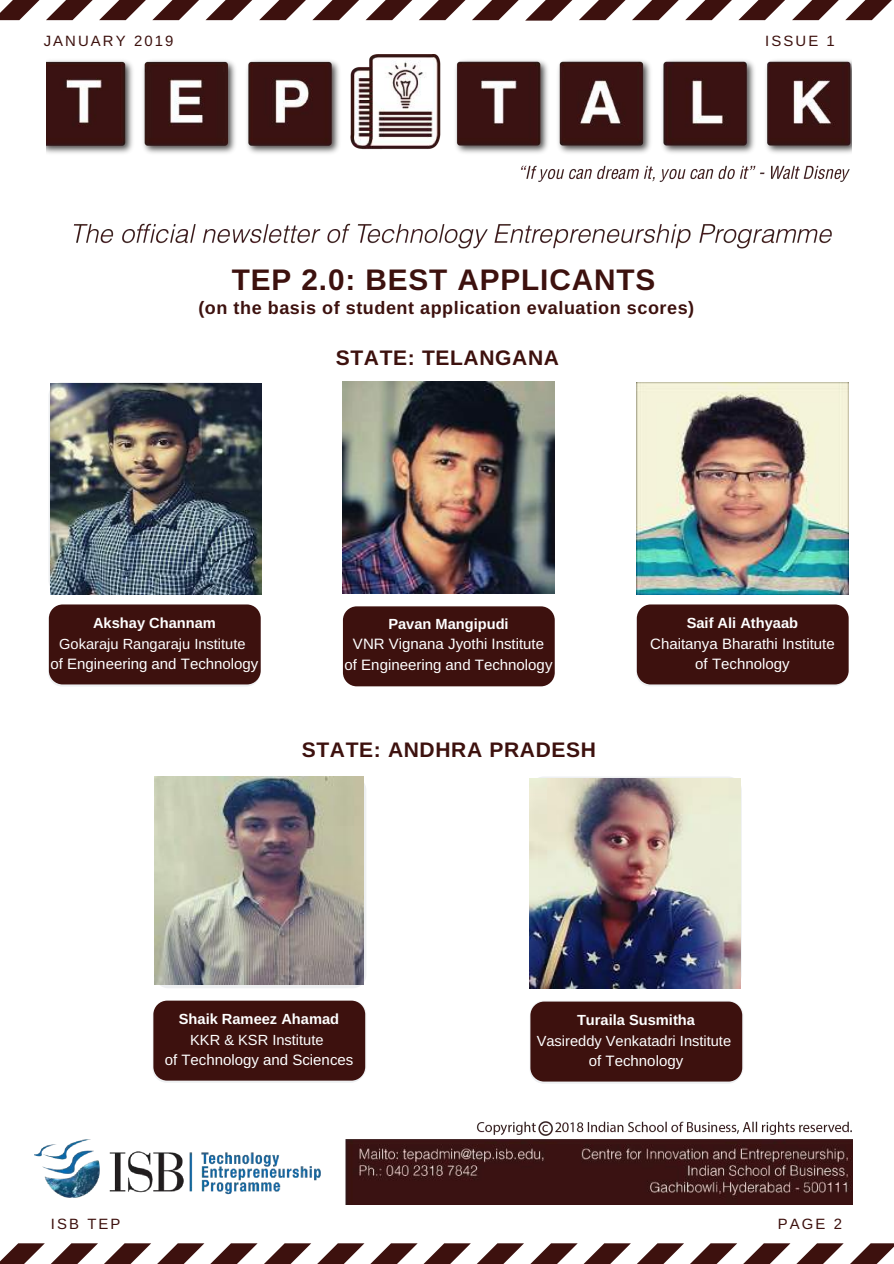
<style>
.page{position:relative;width:894px;height:1264px;background:#fff}
.page>*{position:absolute;margin:0;border:0;box-sizing:border-box;transform-origin:0 0}
.t1{font:700 29.7px "Arimo";letter-spacing:.03em;color:#3d110e}
.t2{font:700 21px "Arimo";letter-spacing:.03em;color:#3d110e}
.t3{font:700 18px "Arimo";letter-spacing:.03em;color:#3d110e}
.t4{font:15px/20.2px "Arimo";color:#fff;text-align:center}
.t5{font:14.85px "Arimo";letter-spacing:.14em;color:#3d110e}
.t6{font:700 14.7px "Arimo";color:#fff}
.t7{font:14.7px "Arimo";color:#fff}
</style>
<div class="page">
<svg style="left:0;top:0;width:892px;height:21px"></svg>
<svg style="left:0;top:1243px;width:893px;height:20px"></svg>
<img style="left:47px;top:55px;width:804px;height:194px">
<svg style="left:154px;top:776px;width:212px;height:212px"></svg>
<img style="left:154px;top:776px;width:209px;height:208px">
<img style="left:636px;top:382px;width:212px;height:212px">
<svg style="left:636px;top:606px;width:211px;height:80px"></svg>
<div style="left:343px;top:606px;width:211px;height:80px;background:#3d110e;border-radius:14px"></div>
<img style="left:342px;top:381px;width:212px;height:212px">
<div style="left:636px;top:604px;width:212px;height:80px;background:#3d110e;border-radius:14px"></div>
<svg style="left:48px;top:606px;width:212px;height:80px"></svg>
<div style="left:49px;top:604px;width:212px;height:80px;background:#3d110e;border-radius:14px"></div>
<svg style="left:153px;top:1002px;width:211px;height:80px"></svg>
<div style="left:153px;top:1000px;width:212px;height:80px;background:#3d110e;border-radius:14px"></div>
<svg style="left:529px;top:1003px;width:212px;height:80px"></svg>
<div style="left:530px;top:1001px;width:212px;height:80px;background:#3d110e;border-radius:14px"></div>
<img style="left:34px;top:1121px;width:818px;height:83px">
<img style="left:51px;top:383px;width:210px;height:211px">
<img style="left:529px;top:778px;width:211px;height:210px">
<p class="t5" style="left:44px;top:33px;width:131px">JANUARY 2019</p>
<p class="t5" style="left:765px;top:33px;width:71px">ISSUE 1</p>
<h1 class="t1" style="left:232px;top:263px;width:425px">TEP 2.0: BEST APPLICANTS</h1>
<p class="t3" style="left:198px;top:298px;width:497px">(on the basis of student application evaluation scores)</p>
<h2 class="t2" style="left:336px;top:346px;width:225px">STATE: TELANGANA</h2>
<p class="t6" style="left:93px;top:615px;width:124px">Akshay Channam</p>
<p class="t7" style="left:59px;top:635px;width:188px">Gokaraju Rangaraju Institute</p>
<p class="t4" style="left:51px;top:653px;width:209px">of Engineering and Technology</p>
<p class="t6" style="left:388px;top:615px;width:122px">Pavan Mangipudi</p>
<p class="t4" style="left:344px;top:634px;width:209px">VNR Vignana Jyothi Institute<br>of Engineering and Technology</p>
<h2 class="t2" style="left:302px;top:738px;width:295px">STATE: ANDHRA PRADESH</h2>
<p class="t6" style="left:686px;top:615px;width:113px">Saif Ali Athyaab</p>
<p class="t4" style="left:650px;top:633px;width:186px">Chaitanya Bharathi Institute of Technology</p>
<p class="t6" style="left:179px;top:1011px;width:162px">Shaik Rameez Ahamad</p>
<p class="t7" style="left:190px;top:1031px;width:135px">KKR &amp; KSR Institute</p>
<p class="t4" style="left:165px;top:1049px;width:190px">of Technology and Sciences</p>
<p class="t6" style="left:577px;top:1012px;width:119px">Turaila Susmitha</p>
<p class="t7" style="left:536px;top:1032px;width:196px">Vasireddy Venkatadri Institute</p>
<p class="t4" style="left:588px;top:1050px;width:96px">of Technology</p>
<p class="t5" style="left:51px;top:1215px;width:71px">ISB TEP</p>
<p class="t5" style="left:777px;top:1215px;width:66px">PAGE 2</p>
</div>
